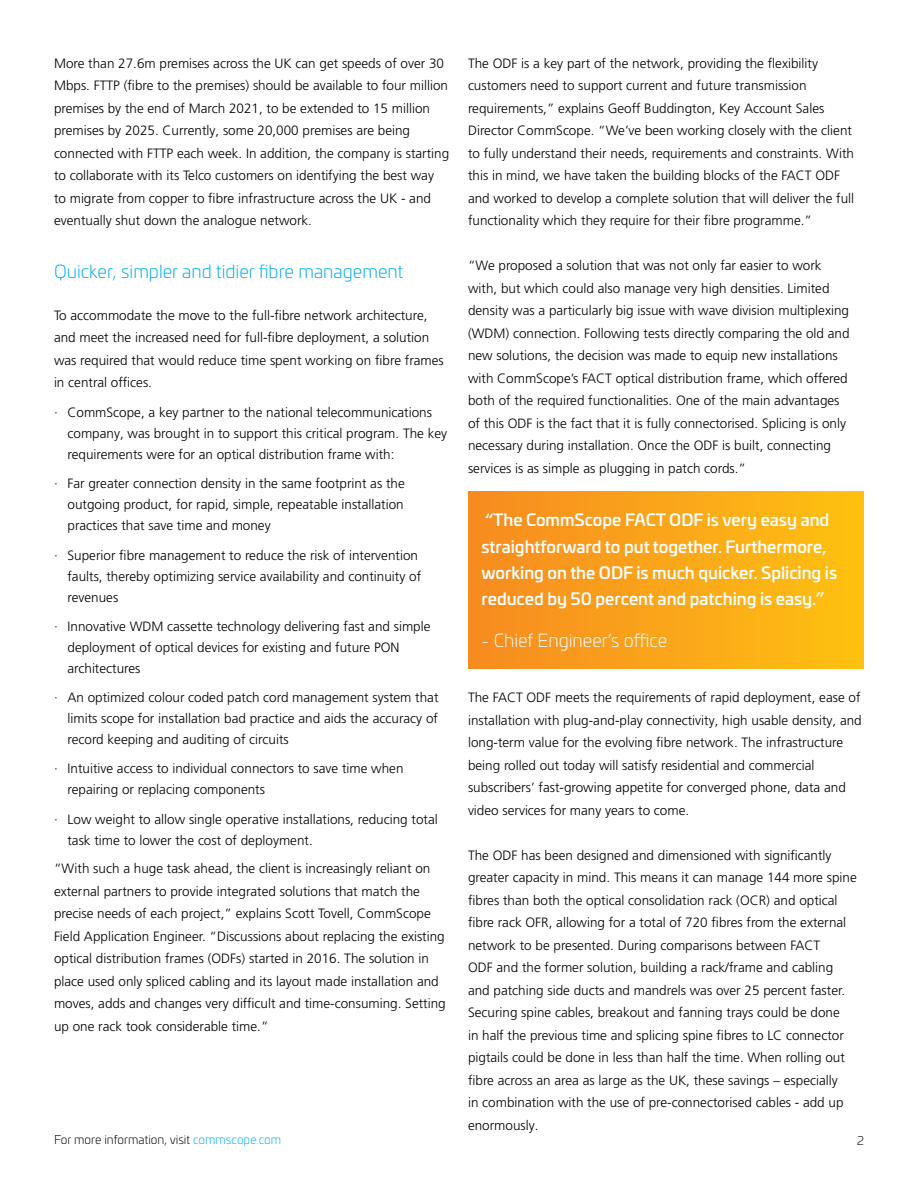
<style>
.page{position:relative;width:918px;height:1188px;background:#fff}
.page>*{position:absolute;margin:0;border:0;box-sizing:border-box;transform-origin:0 0}
.t1{font:300 18px "Univia Pro";color:#00aeef}
.t2{font:300 18px "Univia Pro";color:#fff}
.t3{font:500 16.5px/26.2px "Univia Pro";color:#fff}
.t4{font:300 13.5px/22.5px "Frutiger LT Pro";color:#000}
.t5{font:300 12px "Univia Pro";color:#000}
.s1{color:#00aeef}
</style>
<div class="page">
<div style="left:468px;top:492px;width:396px;height:177px;background:linear-gradient(to right,#f68a21,#fec111)"></div>
<p class="t4" style="left:54px;top:52px;width:397px">More than 27.6m premises across the UK can get speeds of over 30<br>Mbps. FTTP (fibre to the premises) should be available to four million premises by the end of March 2021, to be extended to 15 million premises by 2025. Currently, some 20,000 premises are being connected with FTTP each week. In addition, the company is starting to collaborate with its Telco customers on identifying the best way to migrate from copper to fibre infrastructure across the UK - and eventually shut down the analogue network.</p>
<h1 class="t1" style="left:54px;top:258px;width:351px">Quicker, simpler and tidier fibre management</h1>
<p class="t4" style="left:54px;top:304px;width:391px">To accommodate the move to the full-fibre network architecture, and meet the increased need for full-fibre deployment, a solution was required that would reduce time spent working on fibre frames in central offices.</p>
<p class="t4" style="left:68px;top:402px;width:381px;line-height:21px;text-indent:-14px">· CommScope, a key partner to the national telecommunications company, was brought in to support this critical program. The key requirements were for an optical distribution frame with:</p>
<p class="t4" style="left:68px;top:473px;width:339px;line-height:21px;text-align:justify;text-indent:-14px">· Far greater connection density in the same footprint as the outgoing product, for rapid, simple, repeatable installation practices that save time and money</p>
<p class="t4" style="left:68px;top:544px;width:355px;line-height:21px;text-indent:-14px">· Superior fibre management to reduce the risk of intervention faults, thereby optimizing service availability and continuity of revenues</p>
<p class="t4" style="left:68px;top:616px;width:365px;line-height:21px;text-indent:-14px">· Innovative WDM cassette technology delivering fast and simple deployment of optical devices for existing and future PON architectures</p>
<p class="t4" style="left:68px;top:687px;width:373px;line-height:21px;text-align:justify;text-indent:-14px">· An optimized colour coded patch cord management system that limits scope for installation bad practice and aids the accuracy of record keeping and auditing of circuits</p>
<p class="t4" style="left:68px;top:758px;width:338px;line-height:21px;text-indent:-14px">· Intuitive access to individual connectors to save time when repairing or replacing components</p>
<p class="t4" style="left:68px;top:809px;width:372px;line-height:21px;text-indent:-14px">· Low weight to allow single operative installations, reducing total task time to lower the cost of deployment.</p>
<p class="t4" style="left:54px;top:857px;width:393px">“With such a huge task ahead, the client is increasingly reliant on external partners to provide integrated solutions that match the precise needs of each project,” explains Scott Tovell, CommScope Field Application Engineer. “Discussions about replacing the existing optical distribution frames (ODFs) started in 2016. The solution in place used only spliced cabling and its layout made installation and moves, adds and changes very difficult and time-consuming. Setting up one rack took considerable time.”</p>
<p class="t4" style="left:468px;top:52px;width:388px">The ODF is a key part of the network, providing the flexibility customers need to support current and future transmission requirements,” explains Geoff Buddington, Key Account Sales Director CommScope. “We’ve been working closely with the client to fully understand their needs, requirements and constraints. With this in mind, we have taken the building blocks of the FACT ODF and worked to develop a complete solution that will deliver the full functionality which they require for their fibre programme.”</p>
<p class="t4" style="left:468px;top:254px;width:383px">“We proposed a solution that was not only far easier to work with, but which could also manage very high densities. Limited density was a particularly big issue with wave division multiplexing (WDM) connection. Following tests directly comparing the old and new solutions, the decision was made to equip new installations with CommScope’s FACT optical distribution frame, which offered both of the required functionalities. One of the main advantages of this ODF is the fact that it is fully connectorised. Splicing is only necessary during installation. Once the ODF is built, connecting services is as simple as plugging in patch cords.”</p>
<p class="t3" style="left:482px;top:506px;width:357px">“The CommScope FACT ODF is very easy and straightforward to put together. Furthermore, working on the ODF is much quicker. Splicing is reduced by 50 percent and patching is easy.”</p>
<h1 class="t2" style="left:482px;top:628px;width:187px">- Chief Engineer’s office</h1>
<p class="t4" style="left:468px;top:686px;width:395px">The FACT ODF meets the requirements of rapid deployment, ease of installation with plug-and-play connectivity, high usable density, and long-term value for the evolving fibre network. The infrastructure being rolled out today will satisfy residential and commercial subscribers’ fast-growing appetite for converged phone, data and video services for many years to come.</p>
<p class="t4" style="left:468px;top:844px;width:390px">The ODF has been designed and dimensioned with significantly greater capacity in mind. This means it can manage 144 more spine fibres than both the optical consolidation rack (OCR) and optical fibre rack OFR, allowing for a total of 720 fibres from the external network to be presented. During comparisons between FACT<br>ODF and the former solution, building a rack/frame and cabling and patching side ducts and mandrels was over 25 percent faster.<br>Securing spine cables, breakout and fanning trays could be done<br>in half the previous time and splicing spine fibres to LC connector pigtails could be done in less than half the time. When rolling out fibre across an area as large as the UK, these savings – especially<br>in combination with the use of pre-connectorised cables - add up enormously.</p>
<p class="t5" style="left:54px;top:1131px;width:229px">For more information, visit <span class="s1">commscope.com</span></p>
<p class="t5" style="left:857px;top:1132px;width:8px">2</p>
</div>
